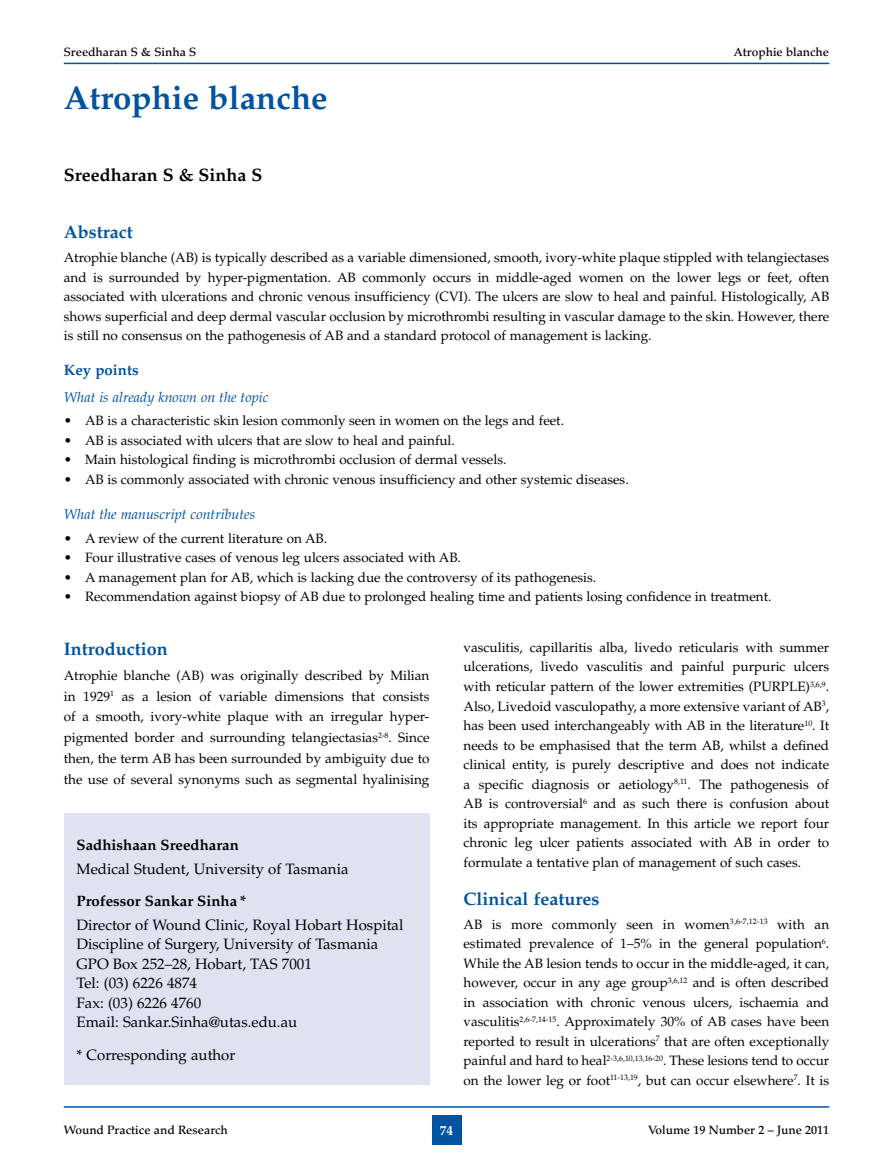
<style>
.page{position:relative;width:893px;height:1170px;background:#fff}
.page>*{position:absolute;margin:0;border:0;box-sizing:border-box;transform-origin:0 0}
.t1{font:700 33px "Palatino";color:#00539f}
.t2{font:700 18px "Palatino";color:#00539f}
.t3{font:700 18px "Palatino";color:#000}
.t4{font:15px/19.5px "Palatino";color:#000}
.t5{font:700 15px "Palatino";color:#000}
.t6{font:700 15px "Palatino";color:#00539f}
.t7{font:italic 14.25px "Palatino";color:#00539f}
.t8{font:13.5px/19.5px "Palatino";color:#000;text-align:justify}
.t9{font:700 13.5px "Palatino";color:#fff}
.t10{font:500 12px "Palatino";color:#000}
</style>
<div class="page">
<div style="left:432px;top:1114px;width:29px;height:30px;background:#00539f"></div>
<hr style="left:64px;top:1106px;width:765px;height:1px;background:#00539f">
<hr style="left:64px;top:63px;width:765px;height:1px;background:#00539f">
<div style="left:64px;top:813px;width:365px;height:271px;background:#dfe2f1"></div>
<p class="t10" style="left:64px;top:45px;width:134px">Sreedharan S &amp; Sinha S</p>
<p class="t10" style="left:734px;top:45px;width:97px">Atrophie blanche</p>
<h1 class="t1" style="left:64px;top:79px;width:265px">Atrophie blanche</h1>
<h2 class="t3" style="left:64px;top:165px;width:200px">Sreedharan S &amp; Sinha S</h2>
<h2 class="t2" style="left:64px;top:222px;width:70px">Abstract</h2>
<p class="t8" style="left:64px;top:248px;width:767px">Atrophie blanche (AB) is typically described as a variable dimensioned, smooth, ivory-white plaque stippled with telangiectases and is surrounded by hyper-pigmentation. AB commonly occurs in middle-aged women on the lower legs or feet, often associated with ulcerations and chronic venous insufficiency (CVI). The ulcers are slow to heal and painful. Histologically, AB shows superficial and deep dermal vascular occlusion by microthrombi resulting in vascular damage to the skin. However, there is still no consensus on the pathogenesis of AB and a standard protocol of management is lacking.</p>
<p class="t6" style="left:64px;top:361px;width:76px">Key points</p>
<p class="t7" style="left:64px;top:388px;width:206px">What is already known on the topic</p>
<p class="t8" style="left:64px;top:411px;width:502px">• AB is a characteristic skin lesion commonly seen in women on the legs and feet.</p>
<p class="t8" style="left:64px;top:431px;width:393px">• AB is associated with ulcers that are slow to heal and painful.</p>
<p class="t8" style="left:64px;top:450px;width:444px">• Main histological finding is microthrombi occlusion of dermal vessels.</p>
<p class="t8" style="left:64px;top:470px;width:566px">• AB is commonly associated with chronic venous insufficiency and other systemic diseases.</p>
<p class="t7" style="left:64px;top:506px;width:193px">What the manuscript contributes</p>
<p class="t8" style="left:64px;top:528px;width:265px">• A review of the current literature on AB.</p>
<p class="t8" style="left:64px;top:548px;width:399px">• Four illustrative cases of venous leg ulcers associated with AB.</p>
<p class="t8" style="left:64px;top:567px;width:534px">• A management plan for AB, which is lacking due the controversy of its pathogenesis.</p>
<p class="t8" style="left:64px;top:587px;width:709px">• Recommendation against biopsy of AB due to prolonged healing time and patients losing confidence in treatment.</p>
<h2 class="t2" style="left:64px;top:638px;width:105px">Introduction</h2>
<p class="t8" style="left:64px;top:665px;width:367px;line-height:20.9px">Atrophie blanche (AB) was originally described by Milian in 1929<sup>1</sup> as a lesion of variable dimensions that consists of a smooth, ivory-white plaque with an irregular hyper&shy;pigmented border and surrounding telangiectasias<sup>2-8</sup>. Since then, the term AB has been surrounded by ambiguity due to the use of several synonyms such as segmental hyalinising</p>
<p class="t8" style="left:463px;top:637px;width:367px">vasculitis, capillaritis alba, livedo reticularis with summer ulcerations, livedo vasculitis and painful purpuric ulcers with reticular pattern of the lower extremities (PURPLE)<sup>3,6,9</sup>.<br>Also, Livedoid vasculopathy, a more extensive variant of AB<sup>3</sup>, has been used interchangeably with AB in the literature<sup>10</sup>. It needs to be emphasised that the term AB, whilst a defined clinical entity, is purely descriptive and does not indicate a specific diagnosis or aetiology<sup>8,11</sup>. The pathogenesis of AB is controversial<sup>6</sup> and as such there is confusion about its appropriate management. In this article we report four chronic leg ulcer patients associated with AB in order to formulate a tentative plan of management of such cases.</p>
<h2 class="t2" style="left:463px;top:888px;width:137px">Clinical features</h2>
<p class="t8" style="left:463px;top:914px;width:367px">AB is more commonly seen in women<sup>3,6-7,12-13</sup> with an estimated prevalence of 1–5% in the general population<sup>6</sup>.<br>While the AB lesion tends to occur in the middle-aged, it can, however, occur in any age group<sup>3,6,12</sup> and is often described in association with chronic venous ulcers, ischaemia and vasculitis<sup>2,6-7,14-15</sup>. Approximately 30% of AB cases have been reported to result in ulcerations<sup>7</sup> that are often exceptionally painful and hard to heal<sup>2-3,6,10,13,16-20</sup>. These lesions tend to occur on the lower leg or foot<sup>11-13,19</sup>, but can occur elsewhere<sup>7</sup>. It is</p>
<p class="t5" style="left:77px;top:836px;width:164px">Sadhishaan Sreedharan</p>
<p class="t4" style="left:77px;top:859px;width:273px">Medical Student, University of Tasmania</p>
<p class="t5" style="left:77px;top:892px;width:171px">Professor Sankar Sinha *</p>
<p class="t4" style="left:77px;top:915px;width:328px">Director of Wound Clinic, Royal Hobart Hospital Discipline of Surgery, University of Tasmania GPO Box 252–28, Hobart, TAS 7001<br>Tel: (03) 6226 4874<br>Fax: (03) 6226 4760<br>Email: Sankar.Sinha@utas.edu.au</p>
<p class="t4" style="left:77px;top:1044px;width:160px">* Corresponding author</p>
<p class="t10" style="left:64px;top:1122px;width:166px">Wound Practice and Research</p>
<p class="t9" style="left:440px;top:1121px;width:15px">74</p>
<p class="t10" style="left:648px;top:1122px;width:182px">Volume 19 Number 2 – June 2011</p>
</div>
